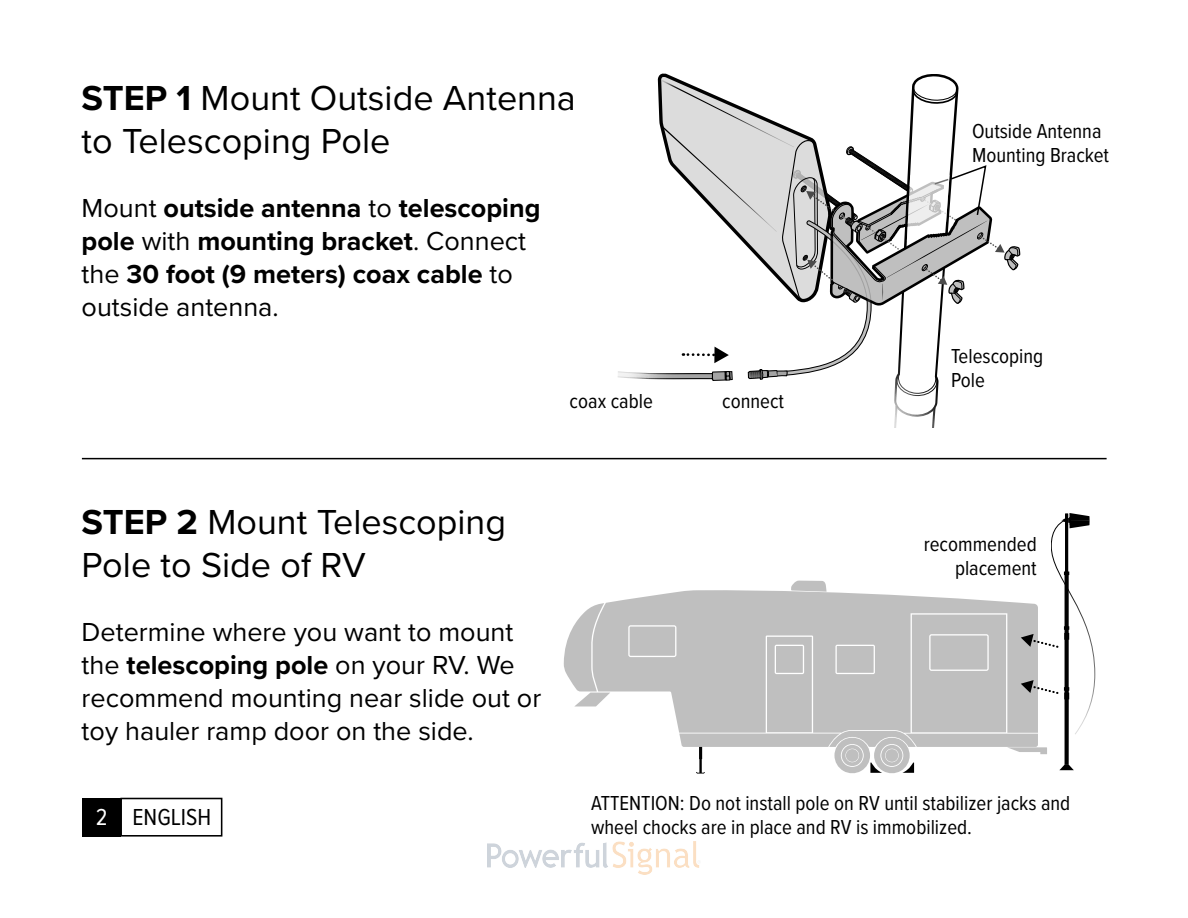
<style>
.page{position:relative;width:1188px;height:918px;background:#fff}
.page>*{position:absolute;margin:0;border:0;box-sizing:border-box;transform-origin:0 0}
.t1{font:36px/43.2px "Proxima Nova";color:#000}
.Body_Copy{font:27px/33px "Proxima Nova";color:#000}
.Body_Copy-2{font:700 27px/33px "Proxima Nova";color:#000}
.t2{font:24px "Proxima Nova Cond";color:#000}
.t3{font:21px/24px "Proxima Nova Cond";color:#000}
.s1{font-weight:700}
.s2{font-weight:400}
.s3{color:#fff}
</style>
<div class="page">
<div style="left:82px;top:798px;width:39px;height:39px;background:#000"></div>
<div style="left:120px;top:798px;width:102px;height:39px;border:2px solid #000"></div>
<hr style="left:82px;top:458px;width:1025px;height:1px;background:#000">
<svg style="left:618px;top:73px;width:403px;height:354px"></svg>
<svg style="left:564px;top:607px;width:28px;height:99px"></svg>
<svg style="left:592px;top:591px;width:87px;height:140px;fill:#bfbfbf"></svg>
<svg style="left:679px;top:513px;width:416px;height:261px"></svg>
<img style="left:487px;top:842px;width:212px;height:33px">
<p class="t1" style="left:82px;top:75px;width:496px"><span class="s1">STEP 1</span> Mount Outside Antenna to Telescoping Pole</p>
<p class="Body_Copy-2" style="left:82px;top:191px;width:460px"><span class="s2">Mount</span> outside antenna <span class="s2">to</span> telescoping pole <span class="s2">with</span> mounting bracket<span class="s2">. Connect the</span> 30 foot (9 meters) coax cable <span class="s2">to outside antenna.</span></p>
<p class="t3" style="left:570px;top:388px;width:85px">coax cable</p>
<p class="t3" style="left:722px;top:388px;width:63px">connect</p>
<p class="t1" style="left:82px;top:499px;width:426px"><span class="s1">STEP 2</span> Mount Telescoping</p>
<p class="t1" style="left:82px;top:542px;width:286px">Pole to Side of RV</p>
<p class="Body_Copy" style="left:82px;top:614px;width:461px">Determine where you want to mount the <span class="s1">telescoping pole</span> on your RV. We recommend mounting near slide out or toy hauler ramp door on the side.</p>
<p class="t3" style="left:972px;top:119px;width:139px">Outside Antenna<br>Mounting Bracket</p>
<p class="t3" style="left:951px;top:343px;width:94px">Telescoping<br>Pole</p>
<p class="t3" style="left:924px;top:531px;width:115px;text-align:right">recommended placement</p>
<p class="t2" style="left:96px;top:799px;width:117px"><span class="s3">2</span> ENGLISH</p>
<p class="t3" style="left:591px;top:790px;width:481px">ATTENTION: Do not install pole on RV until stabilizer jacks and wheel chocks are in place and RV is immobilized.</p>
</div>
